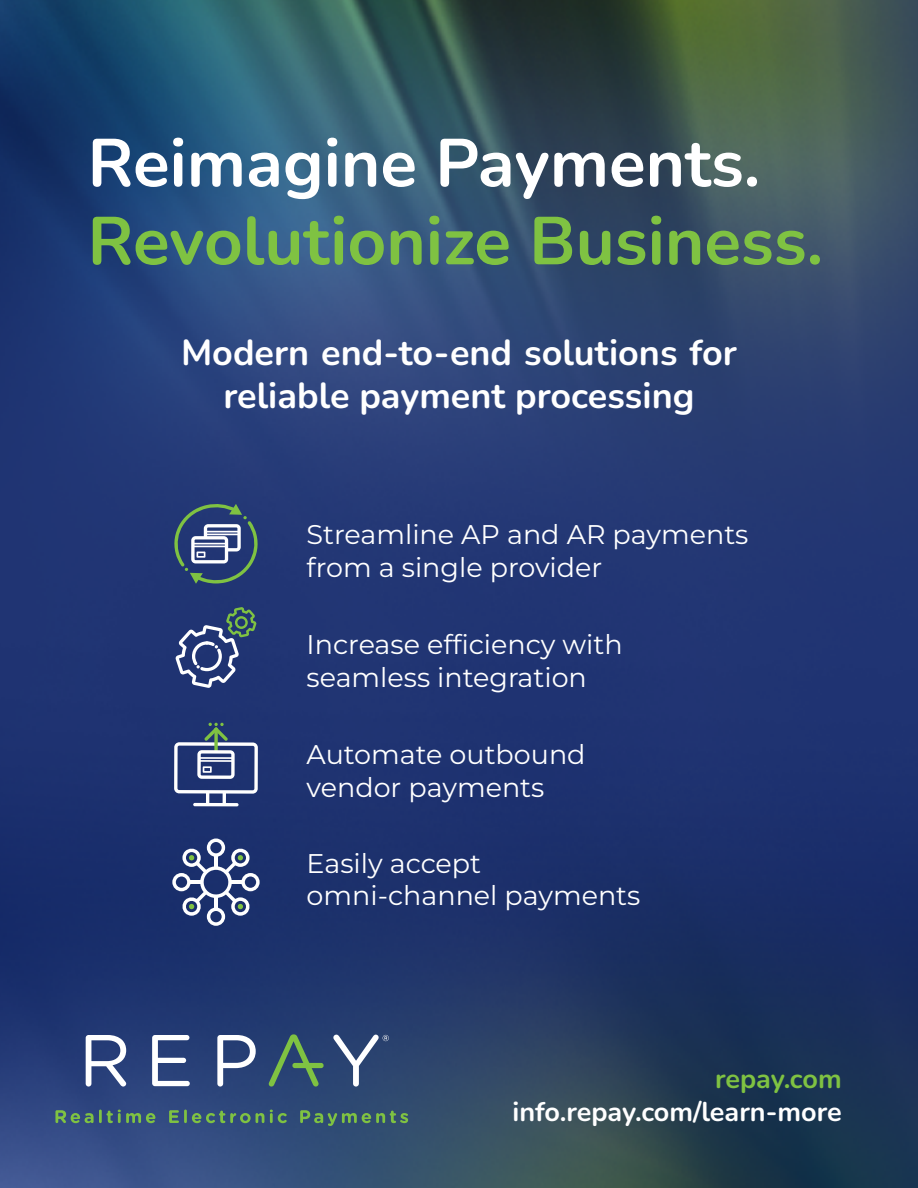
<style>
.page{position:relative;width:918px;height:1188px;background:#fff}
.page>*{position:absolute;margin:0;border:0;box-sizing:border-box;transform-origin:0 0}
.t1{font:700 67.5px "Nunito";color:#7fc242}
.t2{font:700 67.5px "Nunito";color:#fff}
.t3{font:700 36px/43.2px "Nunito";color:#fff;text-align:center}
.t4{font:27px/32.4px "Montserrat";color:#fff}
.t5{font:700 27px "Nunito";color:#fff}
.t6{font:700 27px "Nunito";letter-spacing:-.005em;color:#7fc242}
</style>
<div class="page">
<img style="left:0;top:0;width:918px;height:1188px">
<svg style="left:173px;top:503px;width:86px;height:81px;background:#465d7e"></svg>
<hr style="left:205px;top:531px;width:35px;height:1px;background:#fff">
<hr style="left:205px;top:534px;width:35px;height:1px;background:#fff">
<svg style="left:176px;top:607px;width:81px;height:81px;background:#455884"></svg>
<hr style="left:193px;top:803px;width:46px;height:3px;background:#fff;border-radius:2px">
<svg style="left:174px;top:723px;width:84px;height:81px;background:#50618d"></svg>
<svg style="left:172px;top:839px;width:88px;height:87px"></svg>
<svg style="left:55px;top:1110px;width:100px;height:13px"></svg>
<svg style="left:169px;top:1110px;width:95px;height:13px"></svg>
<svg style="left:270px;top:1110px;width:17px;height:13px"></svg>
<svg style="left:300px;top:1110px;width:108px;height:16px;background:#466d64"></svg>
<svg style="left:86px;top:1035px;width:40px;height:52px"></svg>
<svg style="left:152px;top:1035px;width:38px;height:51px"></svg>
<svg style="left:217px;top:1035px;width:39px;height:52px"></svg>
<svg style="left:269px;top:1034px;width:50px;height:53px;background:#3a5c67"></svg>
<div style="left:292px;top:1063px;width:32px;height:5px;background:#7fc242;border-radius:2px"></div>
<svg style="left:333px;top:1035px;width:56px;height:52px;background:#50648a"></svg>
<h1 class="t2" style="left:88px;top:116px;width:674px">Reimagine Payments.</h1>
<h1 class="t1" style="left:88px;top:194px;width:737px">Revolutionize Business.</h1>
<h2 class="t3" style="left:181px;top:329px;width:557px">Modern end-to-end solutions for reliable payment processing</h2>
<p class="t4" style="left:307px;top:518px;width:443px">Streamline AP and AR payments from a single provider</p>
<p class="t4" style="left:307px;top:628px;width:318px">Increase efficiency with seamless integration</p>
<p class="t4" style="left:307px;top:738px;width:280px">Automate outbound vendor payments</p>
<p class="t4" style="left:307px;top:846px;width:335px">Easily accept omni-channel payments</p>
<p class="t6" style="left:715px;top:1060px;width:128px">repay.com</p>
<p class="t5" style="left:512px;top:1093px;width:331px">info.repay.com/learn-more</p>
</div>
